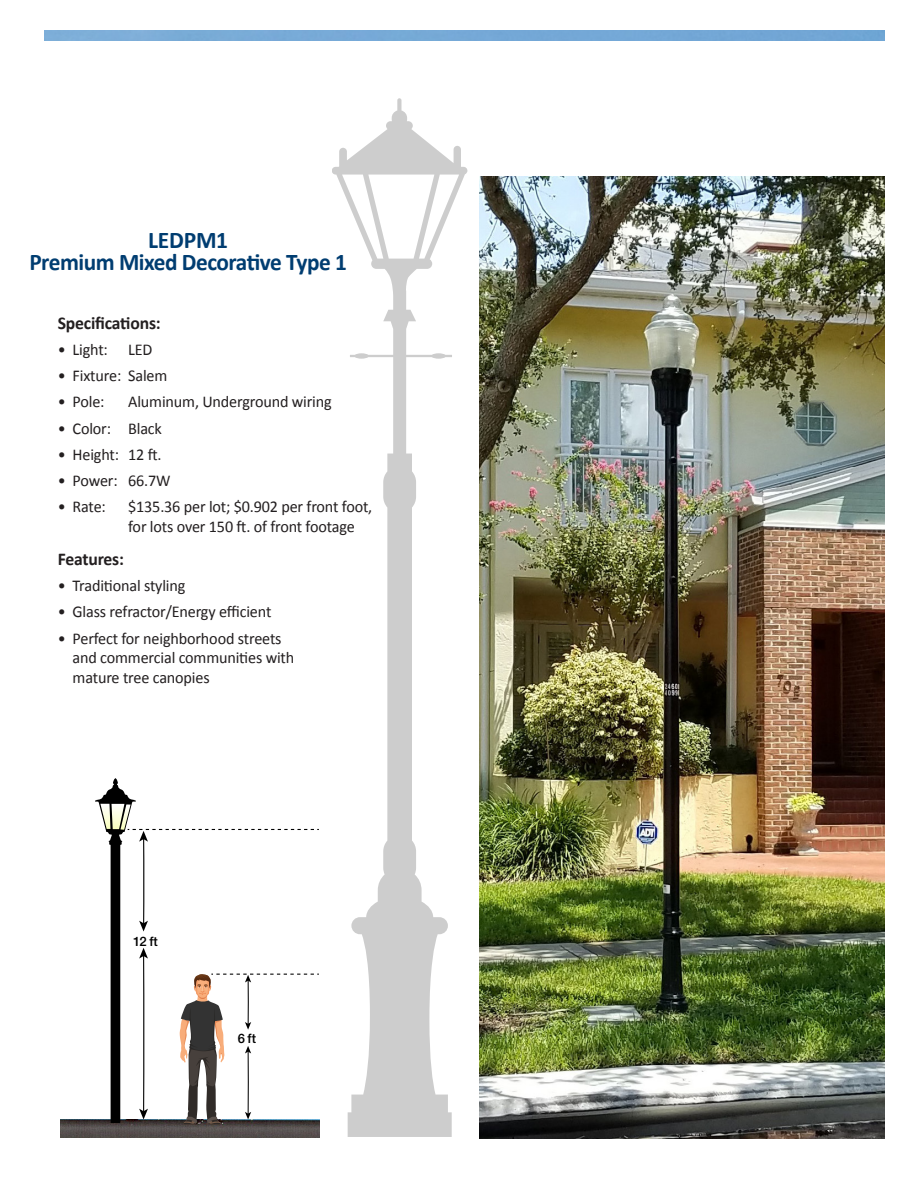
<style>
.page{position:relative;width:918px;height:1188px;background:#fff}
.page>*{position:absolute;margin:0;border:0;box-sizing:border-box;transform-origin:0 0}
.t1{font:700 24px/22.5px "Calibri";letter-spacing:-.02em;color:#003d71;text-align:center}
.t2{font:700 18px "Calibri";letter-spacing:-.01em;color:#231f20}
.t3{font:16.5px/19.5px "Calibri";letter-spacing:-.01em;color:#231f20}
.t4{font:500 13.05px "Helvetica Neue LT Std";color:#000}
</style>
<div class="page">
<svg style="left:332px;top:98px;width:135px;height:1039px"></svg>
<img style="left:61px;top:1120px;width:258px;height:17px">
<svg style="left:95px;top:778px;width:224px;height:347px"></svg>
<img style="left:480px;top:176px;width:405px;height:962px">
<p class="t1" style="left:29px;top:228px;width:319px">LEDPM1<br>Premium Mixed Decorative Type 1</p>
<p class="t2" style="left:58px;top:311px;width:105px">Specifications:</p>
<p class="t3" style="left:58px;top:340px;width:96px">• Light: LED</p>
<p class="t3" style="left:58px;top:366px;width:111px">• Fixture: Salem</p>
<p class="t3" style="left:58px;top:392px;width:48px">• Pole:</p>
<p class="t3" style="left:128px;top:392px;width:205px">Aluminum, Underground wiring</p>
<p class="t3" style="left:58px;top:418px;width:106px">• Color: Black</p>
<p class="t3" style="left:58px;top:445px;width:105px">• Height: 12 ft.</p>
<p class="t3" style="left:58px;top:471px;width:114px">• Power: 66.7W</p>
<p class="t3" style="left:58px;top:497px;width:50px">• Rate:</p>
<p class="t3" style="left:128px;top:497px;width:246px">$135.36 per lot; $0.902 per front foot, for lots over 150 ft. of front footage</p>
<p class="t2" style="left:58px;top:547px;width:68px">Features:</p>
<p class="t3" style="left:58px;top:576px;width:129px">• Traditional styling</p>
<p class="t3" style="left:58px;top:602px;width:215px">• Glass refractor/Energy efficient</p>
<p class="t3" style="left:73px;top:628px;width:223px;text-indent:-15px">• Perfect for neighborhood streets and commercial communities with mature tree canopies</p>
<p class="t4" style="left:133px;top:933px;width:26px">12 ft</p>
<p class="t4" style="left:238px;top:1031px;width:20px">6 ft</p>
</div>
